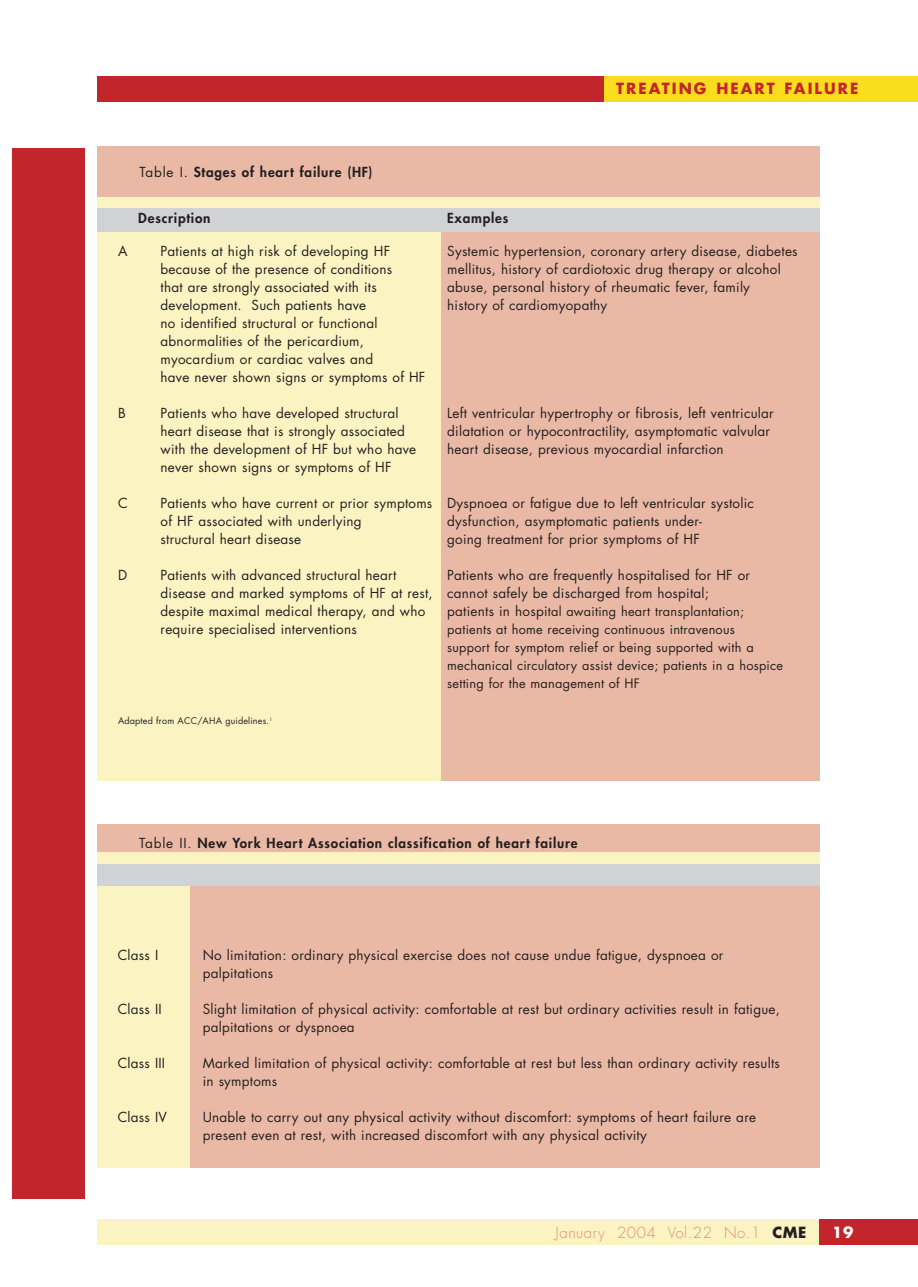
<style>
.page{position:relative;width:918px;height:1287px;background:#fff}
.page>*{position:absolute;margin:0;border:0;box-sizing:border-box;transform-origin:0 0}
.t1{font:300 15px "Futura";letter-spacing:.035em;color:#db9079}
.t2{font:700 15px "Futura";letter-spacing:.135em;color:#c2262c}
.t3{font:700 15px "Futura";color:#fff}
.t4{font:13.5px/18px "Futura";letter-spacing:.02em;color:#231f20}
.t5{font:800 13.5px "Futura";letter-spacing:.06em;color:#231f20}
.t6{font:12.75px/18px "Futura";letter-spacing:.02em;color:#231f20}
.t7{font:9px "Futura";letter-spacing:.02em;color:#231f20}
.s1{font-weight:400}
.s2{font-size:13.5px}
.s3{font-weight:700;color:#231f20}
</style>
<div class="page">
<div style="left:97px;top:1220px;width:723px;height:25px;background:#fcf3c2"></div>
<div style="left:820px;top:1220px;width:98px;height:25px;background:#c2262c"></div>
<div style="left:97px;top:76px;width:723px;height:25px;background:#c2262c"></div>
<div style="left:605px;top:76px;width:313px;height:25px;background:#fadd1f"></div>
<div style="left:12px;top:148px;width:72px;height:1050px;background:#c2262c"></div>
<div style="left:97px;top:146px;width:723px;height:634px;background:#fcf3c2"></div>
<div style="left:442px;top:232px;width:378px;height:548px;background:#eab9a6"></div>
<div style="left:97px;top:208px;width:723px;height:24px;background:#d1d2d4"></div>
<div style="left:97px;top:146px;width:723px;height:51px;background:#eab9a6"></div>
<div style="left:97px;top:825px;width:723px;height:343px;background:#fcf3c2"></div>
<div style="left:191px;top:879px;width:629px;height:289px;background:#eab9a6"></div>
<div style="left:97px;top:864px;width:723px;height:22px;background:#d1d2d4"></div>
<div style="left:97px;top:825px;width:723px;height:27px;background:#eab9a6"></div>
<p class="t5" style="left:140px;top:166px;width:234px"><span class="s1">Table I.</span> Stages of heart failure (HF)</p>
<p class="t5" style="left:138px;top:212px;width:74px">Description</p>
<p class="t5" style="left:447px;top:212px;width:63px">Examples</p>
<p class="t2" style="left:616px;top:82px;width:244px">TREATING HEART FAILURE</p>
<p class="t4" style="left:118px;top:243px;width:11px">A</p>
<p class="t4" style="left:161px;top:243px;width:231px">Patients at high risk of developing HF</p>
<p class="t4" style="left:447px;top:243px;width:352px">Systemic hypertension, coronary artery disease, diabetes</p>
<p class="t4" style="left:161px;top:261px;width:233px">because of the presence of conditions</p>
<p class="t4" style="left:447px;top:261px;width:335px">mellitus, history of cardiotoxic drug therapy or alcohol</p>
<p class="t4" style="left:161px;top:279px;width:218px">that are strongly associated with its</p>
<p class="t4" style="left:447px;top:279px;width:304px">abuse, personal history of rheumatic fever, family</p>
<p class="t4" style="left:161px;top:297px;width:207px">development. Such patients have</p>
<p class="t4" style="left:447px;top:297px;width:162px">history of cardiomyopathy</p>
<p class="t4" style="left:161px;top:315px;width:266px">no identified structural or functional abnormalities of the pericardium, myocardium or cardiac valves and<br>have never shown signs or symptoms of HF</p>
<p class="t4" style="left:118px;top:405px;width:9px">B</p>
<p class="t4" style="left:161px;top:405px;width:240px">Patients who have developed structural</p>
<p class="t4" style="left:447px;top:405px;width:328px">Left ventricular hypertrophy or fibrosis, left ventricular</p>
<p class="t4" style="left:161px;top:423px;width:246px">heart disease that is strongly associated</p>
<p class="t4" style="left:447px;top:423px;width:324px">dilatation or hypocontractility, asymptomatic valvular</p>
<p class="t4" style="left:161px;top:441px;width:257px">with the development of HF but who have</p>
<p class="t4" style="left:447px;top:441px;width:278px">heart disease, previous myocardial infarction</p>
<p class="t4" style="left:161px;top:459px;width:232px">never shown signs or symptoms of HF</p>
<p class="t4" style="left:118px;top:495px;width:11px">C</p>
<p class="t4" style="left:161px;top:495px;width:595px">Patients who have current or prior symptoms Dyspnoea or fatigue due to left ventricular systolic of HF associated with underlying</p>
<p class="t4" style="left:447px;top:513px;width:256px">dysfunction, asymptomatic patients under-</p>
<p class="t4" style="left:161px;top:531px;width:142px">structural heart disease</p>
<p class="t4" style="left:447px;top:531px;width:254px">going treatment for prior symptoms of HF</p>
<p class="t4" style="left:161px;top:567px;width:591px;text-indent:287px">Patients who are frequently hospitalised for HF or disease and marked symptoms of HF at rest, cannot safely be discharged from hospital; despite maximal medical therapy, and who</p>
<p class="t4" style="left:118px;top:567px;width:11px">D</p>
<p class="t4" style="left:161px;top:567px;width:237px">Patients with advanced structural heart</p>
<p class="t6" style="left:447px;top:604px;width:298px"><span class="s2">patients in hospi</span>tal awaiting heart transplantation;</p>
<p class="t4" style="left:161px;top:621px;width:198px">require specialised interventions</p>
<p class="t6" style="left:447px;top:622px;width:337px">patients at home receiving continuous intravenous<br>support for symptom relief or being supported with a mechanical circulatory assist device; patients in a hospice setting for the management of HF</p>
<p class="t7" style="left:118px;top:717px;width:156px">Adapted from ACC/AHA guidelines.<sup>1</sup></p>
<p class="t5" style="left:139px;top:837px;width:440px"><span class="s1">Table II.</span> New York Heart Association classification of heart failure</p>
<p class="t4" style="left:118px;top:947px;width:42px">Class I</p>
<p class="t4" style="left:203px;top:947px;width:522px">No limitation: ordinary physical exercise does not cause undue fatigue, dyspnoea or palpitations</p>
<p class="t4" style="left:118px;top:1001px;width:46px">Class II</p>
<p class="t4" style="left:203px;top:1001px;width:579px">Slight limitation of physical activity: comfortable at rest but ordinary activities result in fatigue, palpitations or dyspnoea</p>
<p class="t4" style="left:118px;top:1055px;width:49px">Class III</p>
<p class="t4" style="left:203px;top:1055px;width:579px">Marked limitation of physical activity: comfortable at rest but less than ordinary activity results in symptoms</p>
<p class="t4" style="left:118px;top:1109px;width:51px">Class IV</p>
<p class="t4" style="left:203px;top:1109px;width:555px">Unable to carry out any physical activity without discomfort: symptoms of heart failure are present even at rest, with increased discomfort with any physical activity</p>
<p class="t1" style="left:556px;top:1226px;width:252px">January 2004 Vol.22 No.1 <span class="s3">CME</span></p>
<p class="t3" style="left:832px;top:1226px;width:23px">19</p>
</div>
